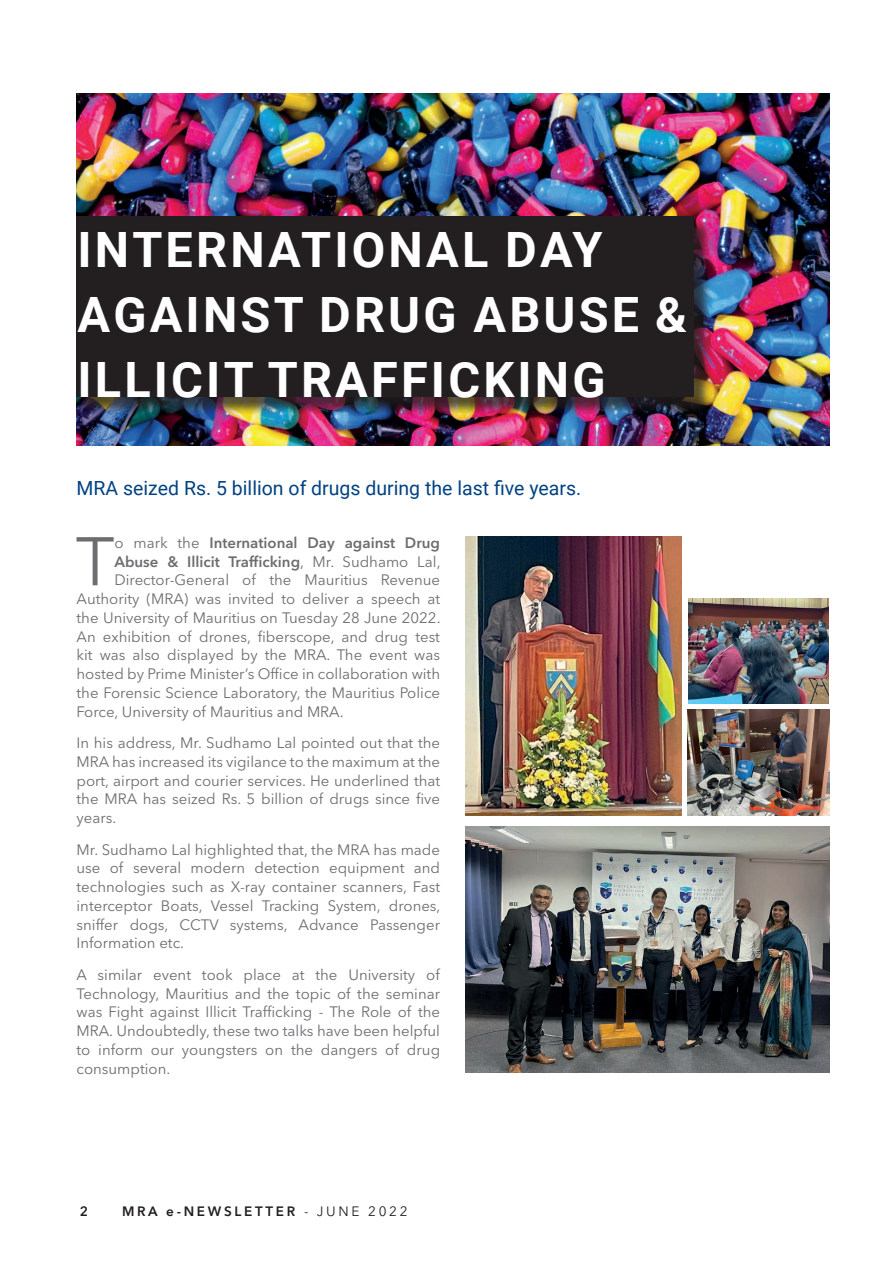
<style>
.page{position:relative;width:893px;height:1263px;background:#fff}
.page>*{position:absolute;margin:0;border:0;box-sizing:border-box;transform-origin:0 0}
.Body{font:67.95px "Avenir Next LT Pro";color:#6c6d70}
.Title_CAPS_on_photo{font:700 48.75px/64.9px "Roboto";letter-spacing:.065em;color:#fff}
.Subtitle{font:19.5px "Roboto";color:#014282}
.Body-2{font:15px/18.8px "Avenir Next LT Pro";color:#6c6d70;text-align:justify}
.Body-3{font:600 15px "Avenir Next LT Pro";color:#6c6d70}
.t1{font:600 13.5px "Avenir Next LT Pro";letter-spacing:.2em;color:#231f20}
.s1{font-weight:400}
</style>
<div class="page">
<img style="left:77px;top:94px;width:752px;height:352px">
<div style="left:79px;top:218px;width:633px;height:198px;background:#231f20;opacity:.75"></div>
<div style="left:77px;top:216px;width:617px;height:181px;background:#231f20"></div>
<img style="left:465px;top:536px;width:216px;height:280px">
<img style="left:688px;top:598px;width:141px;height:105px">
<img style="left:688px;top:709px;width:141px;height:106px">
<img style="left:466px;top:827px;width:364px;height:246px">
<p class="Title_CAPS_on_photo" style="left:77px;top:215px;width:611px">INTERNATIONAL DAY<br>AGAINST DRUG ABUSE &amp;<br>ILLICIT TRAFFICKING</p>
<p class="Subtitle" style="left:77px;top:475px;width:506px">MRA seized Rs. 5 billion of drugs during the last five years.</p>
<p class="Body" style="left:76px;top:521px;width:40px">T</p>
<p class="Body-3" style="left:114px;top:533px;width:327px"><span class="s1">o mark the</span> International Day against Drug</p>
<p class="Body-3" style="left:114px;top:552px;width:328px">Abuse &amp; Illicit Trafficking<span class="s1">, Mr. Sudhamo Lal,</span></p>
<p class="Body-2" style="left:114px;top:571px;width:327px">Director-General of the Mauritius Revenue</p>
<p class="Body-2" style="left:77px;top:589px;width:365px">Authority (MRA) was invited to deliver a speech at</p>
<p class="Body-2" style="left:77px;top:608px;width:366px">the University of Mauritius on Tuesday 28 June 2022.</p>
<p class="Body-2" style="left:77px;top:627px;width:365px">An exhibition of drones, fiberscope, and drug test</p>
<p class="Body-2" style="left:77px;top:646px;width:365px">kit was also displayed by the MRA. The event was</p>
<p class="Body-2" style="left:77px;top:664px;width:365px">hosted by Prime Minister’s Office in collaboration with</p>
<p class="Body-2" style="left:77px;top:683px;width:365px">the Forensic Science Laboratory, the Mauritius Police</p>
<p class="Body-2" style="left:77px;top:702px;width:269px">Force, University of Mauritius and MRA.</p>
<p class="Body-2" style="left:77px;top:733px;width:365px">In his address, Mr. Sudhamo Lal pointed out that the MRA has increased its vigilance to the maximum at the port, airport and courier services. He underlined that the MRA has seized Rs. 5 billion of drugs since five years.</p>
<p class="Body-2" style="left:77px;top:840px;width:365px">Mr. Sudhamo Lal highlighted that, the MRA has made use of several modern detection equipment and technologies such as X-ray container scanners, Fast interceptor Boats, Vessel Tracking System, drones, sniffer dogs, CCTV systems, Advance Passenger Information etc.</p>
<p class="Body-2" style="left:77px;top:965px;width:365px">A similar event took place at the University of Technology, Mauritius and the topic of the seminar was Fight against Illicit Trafficking - The Role of the MRA. Undoubtedly, these two talks have been helpful to inform our youngsters on the dangers of drug consumption.</p>
<p class="t1" style="left:80px;top:1203px;width:10px">2</p>
<p class="t1" style="left:122px;top:1203px;width:287px">MRA e-NEWSLETTER <span class="s1">- JUNE 2022</span></p>
</div>
